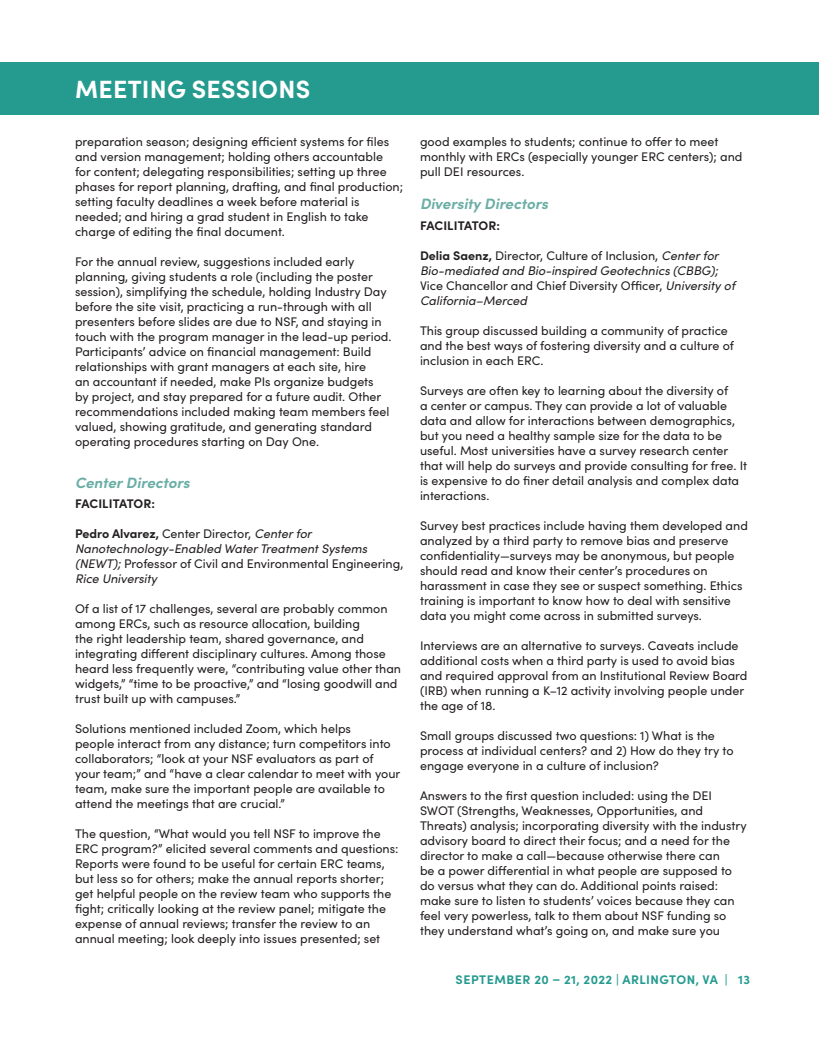
<style>
.page{position:relative;width:825px;height:1050px;background:#fff}
.page>*{position:absolute;margin:0;border:0;box-sizing:border-box;transform-origin:0 0}
.Main_Header{font:700 25px "Sofia Pro";letter-spacing:.01em;color:#fff}
.ERC_Program_Centers{font:italic 700 15px "Sofia Pro";letter-spacing:-.005em;color:#6aaea6}
.Body{font:12.5px/15px "Sofia Pro";color:#231f20}
.Body-2{font:italic 12.5px/15px "Sofia Pro";color:#231f20}
.t1{font:700 12.5px "Sofia Pro";letter-spacing:.04em;color:#259b90}
.Paragraph_Style_1{font:700 12.5px "Sofia Pro";letter-spacing:.005em;color:#231f20}
.s1{font-weight:700;font-style:normal}
.s2{font-style:normal}
</style>
<div class="page">
<div style="left:0;top:62px;width:30px;height:53px;background:#259b90"></div>
<div style="left:30px;top:62px;width:789px;height:53px;background:#259b90"></div>
<p class="Main_Header" style="left:75px;top:70px;width:237px">MEETING SESSIONS</p>
<p class="Body" style="left:75px;top:133px;width:330px">preparation season; designing efficient systems for files and version management; holding others accountable<br>for content; delegating responsibilities; setting up three phases for report planning, drafting, and final production; setting faculty deadlines a week before material is needed; and hiring a grad student in English to take charge of editing the final document.</p>
<p class="Body" style="left:75px;top:253px;width:318px">For the annual review, suggestions included early planning, giving students a role (including the poster session), simplifying the schedule, holding Industry Day before the site visit, practicing a run-through with all presenters before slides are due to NSF, and staying in touch with the program manager in the lead-up period.<br>Participants’ advice on financial management: Build relationships with grant managers at each site, hire<br>an accountant if needed, make PIs organize budgets<br>by project, and stay prepared for a future audit. Other recommendations included making team members feel valued, showing gratitude, and generating standard operating procedures starting on Day One.</p>
<p class="ERC_Program_Centers" style="left:75px;top:471px;width:116px">Center Directors</p>
<p class="Paragraph_Style_1" style="left:75px;top:494px;width:81px">FACILITATOR:</p>
<p class="Body-2" style="left:75px;top:526px;width:330px"><span class="s1">Pedro Alvarez,</span> <span class="s2">Center Director,</span> Center for Nanotechnology-Enabled Water Treatment Systems (NEWT); <span class="s2">Professor of Civil and Environmental Engineering, </span>Rice University</p>
<p class="Body" style="left:75px;top:601px;width:328px">Of a list of 17 challenges, several are probably common among ERCs, such as resource allocation, building<br>the right leadership team, shared governance, and integrating different disciplinary cultures. Among those heard less frequently were, “contributing value other than widgets,” “time to be proactive,” and “losing goodwill and trust built up with campuses.”</p>
<p class="Body" style="left:75px;top:721px;width:327px">Solutions mentioned included Zoom, which helps<br>people interact from any distance; turn competitors into collaborators; “look at your NSF evaluators as part of your team;” and “have a clear calendar to meet with your team, make sure the important people are available to attend the meetings that are crucial.”</p>
<p class="Body" style="left:75px;top:826px;width:325px">The question, “What would you tell NSF to improve the ERC program?” elicited several comments and questions:<br>Reports were found to be useful for certain ERC teams, but less so for others; make the annual reports shorter; get helpful people on the review team who supports the fight; critically looking at the review panel; mitigate the expense of annual reviews; transfer the review to an annual meeting; look deeply into issues presented; set</p>
<p class="Body" style="left:420px;top:133px;width:324px">good examples to students; continue to offer to meet monthly with ERCs (especially younger ERC centers); and pull DEI resources.</p>
<p class="ERC_Program_Centers" style="left:420px;top:192px;width:130px">Diversity Directors</p>
<p class="Paragraph_Style_1" style="left:420px;top:215px;width:81px">FACILITATOR:</p>
<p class="Body-2" style="left:420px;top:247px;width:317px"><span class="s1">Delia Saenz,</span> <span class="s2">Director, Culture of Inclusion,</span> Center for Bio-mediated and Bio-inspired Geotechnics (CBBG); <span class="s2">Vice Chancellor and Chief Diversity Officer,</span> University of California–Merced</p>
<p class="Body" style="left:420px;top:322px;width:315px">This group discussed building a community of practice and the best ways of fostering diversity and a culture of inclusion in each ERC.</p>
<p class="Body" style="left:420px;top:382px;width:329px">Surveys are often key to learning about the diversity of<br>a center or campus. They can provide a lot of valuable data and allow for interactions between demographics, but you need a healthy sample size for the data to be useful. Most universities have a survey research center that will help do surveys and provide consulting for free. It is expensive to do finer detail analysis and complex data interactions.</p>
<p class="Body" style="left:420px;top:517px;width:329px">Survey best practices include having them developed and analyzed by a third party to remove bias and preserve confidentiality—surveys may be anonymous, but people should read and know their center’s procedures on harassment in case they see or suspect something. Ethics training is important to know how to deal with sensitive data you might come across in submitted surveys.</p>
<p class="Body" style="left:420px;top:637px;width:329px">Interviews are an alternative to surveys. Caveats include additional costs when a third party is used to avoid bias and required approval from an Institutional Review Board (IRB) when running a K–12 activity involving people under the age of 18.</p>
<p class="Body" style="left:420px;top:727px;width:315px">Small groups discussed two questions: 1) What is the process at individual centers? and 2) How do they try to engage everyone in a culture of inclusion?</p>
<p class="Body" style="left:420px;top:787px;width:328px">Answers to the first question included: using the DEI SWOT (Strengths, Weaknesses, Opportunities, and Threats) analysis; incorporating diversity with the industry advisory board to direct their focus; and a need for the director to make a call—because otherwise there can<br>be a power differential in what people are supposed to do versus what they can do. Additional points raised: make sure to listen to students’ voices because they can feel very powerless, talk to them about NSF funding so they understand what’s going on, and make sure you</p>
<p class="t1" style="left:456px;top:970px;width:296px">SEPTEMBER 20 – 21, 2022 | ARLINGTON, VA | 13</p>
</div>
